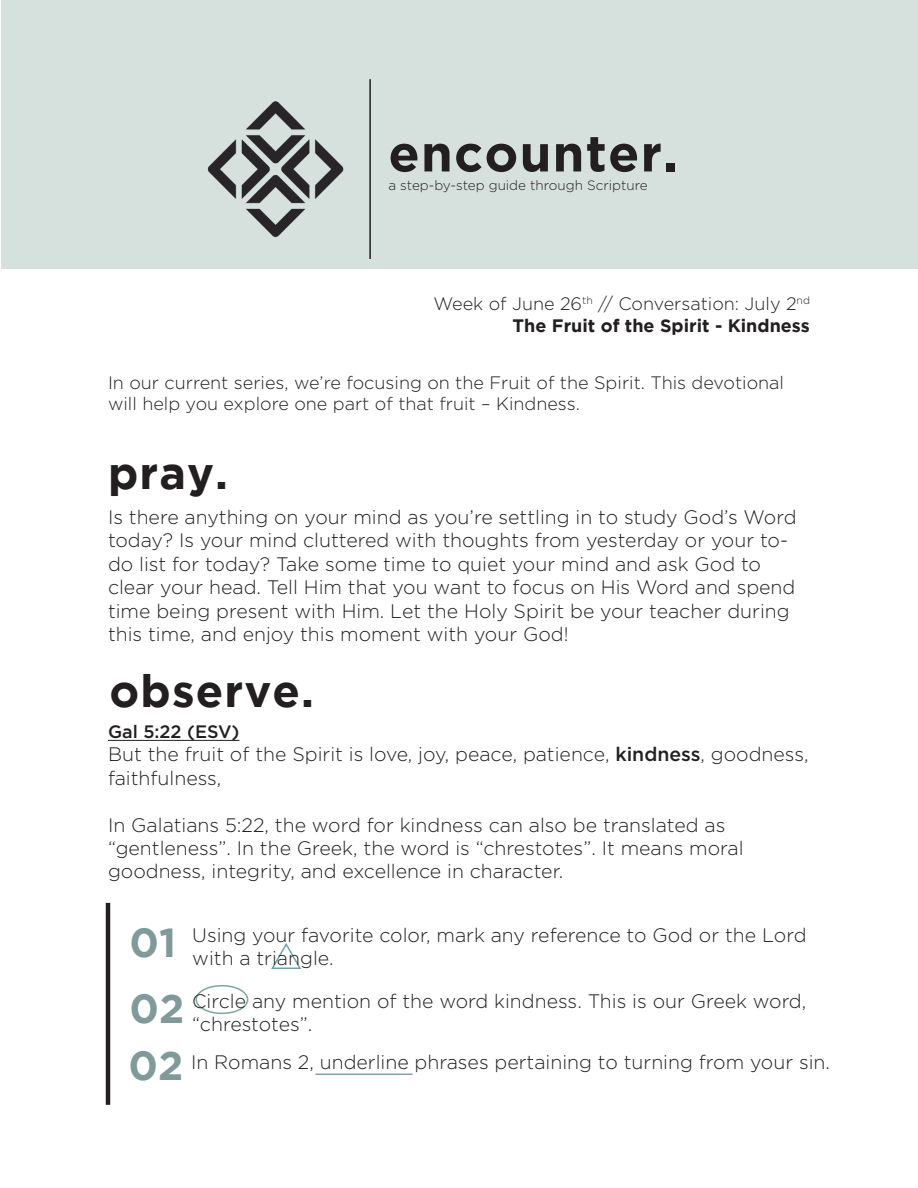
<style>
.page{position:relative;width:918px;height:1188px;background:#fff}
.page>*{position:absolute;margin:0;border:0;box-sizing:border-box;transform-origin:0 0}
.t1{font:700 51px "Gotham";letter-spacing:.025em;color:#231f20}
.t2{font:700 45px "Gotham";letter-spacing:.025em;color:#231f20}
.t3{font:700 40.5px "Gotham";color:#809a9b}
.t4{font:300 19.5px/23.4px "Gotham";color:#231f20}
.t5{font:300 18px/21.6px "Gotham";color:#231f20}
.t6{font:700 18px "Gotham";color:#231f20}
.t7{font:500 18px "Gotham";color:#231f20}
.t8{font:300 13.5px "Gotham";color:#231f20}
.s1{font-weight:500}
</style>
<div class="page">
<div style="left:195px;top:985px;width:53px;height:29px;border:2px solid #7fa4a4;border-radius:50%"></div>
<svg style="left:271px;top:943px;width:31px;height:26px"></svg>
<div style="left:2px;top:0;width:916px;height:268px;background:#d6e1de"></div>
<img style="left:207px;top:101px;width:137px;height:137px">
<hr style="left:369px;top:79px;width:2px;height:180px;background:#231f20">
<hr style="left:108px;top:740px;width:131px;height:1px;background:#231f20">
<hr style="left:106px;top:903px;width:4px;height:202px;background:#231f20">
<hr style="left:315px;top:1074px;width:98px;height:1px;background:#7fa4a4">
<p class="t1" style="left:388px;top:124px;width:291px">encounter.</p>
<p class="t8" style="left:388px;top:178px;width:261px">a step-by-step guide through Scripture</p>
<p class="t5" style="left:434px;top:293px;width:378px">Week of June 26<sup>th</sup> // Conversation: July 2<sup>nd</sup></p>
<p class="t6" style="left:513px;top:315px;width:299px">The Fruit of the Spirit - Kindness</p>
<p class="t5" style="left:108px;top:371px;width:678px">In our current series, we’re focusing on the Fruit of the Spirit. This devotional will help you explore one part of that fruit – Kindness.</p>
<p class="t2" style="left:108px;top:447px;width:122px">pray.</p>
<p class="t4" style="left:108px;top:505px;width:690px">Is there anything on your mind as you’re settling in to study God’s Word today? Is your mind cluttered with thoughts from yesterday or your to&shy;do list for today? Take some time to quiet your mind and ask God to clear your head. Tell Him that you want to focus on His Word and spend time being present with Him. Let the Holy Spirit be your teacher during this time, and enjoy this moment with your God!</p>
<p class="t2" style="left:110px;top:665px;width:206px">observe.</p>
<p class="t7" style="left:108px;top:720px;width:133px">Gal 5:22 (ESV)</p>
<p class="t4" style="left:108px;top:743px;width:702px">But the fruit of the Spirit is love, joy, peace, patience, <span class="s1">kindness</span>, goodness, faithfulness,</p>
<p class="t4" style="left:108px;top:813px;width:637px">In Galatians 5:22, the word for kindness can also be translated as “gentleness”. In the Greek, the word is “chrestotes”. It means moral goodness, integrity, and excellence in character.</p>
<p class="t3" style="left:130px;top:920px;width:48px">01</p>
<p class="t3" style="left:130px;top:985px;width:56px">02</p>
<p class="t4" style="left:192px;top:923px;width:616px">Using your favorite color, mark any reference to God or the Lord with a triangle.</p>
<p class="t4" style="left:192px;top:989px;width:616px">Circle any mention of the word kindness. This is our Greek word,</p>
<p class="t4" style="left:192px;top:1012px;width:122px">“chrestotes”.</p>
<p class="t3" style="left:129px;top:1042px;width:56px">02</p>
<p class="t4" style="left:191px;top:1051px;width:640px">In Romans 2, underline phrases pertaining to turning from your sin.</p>
</div>
